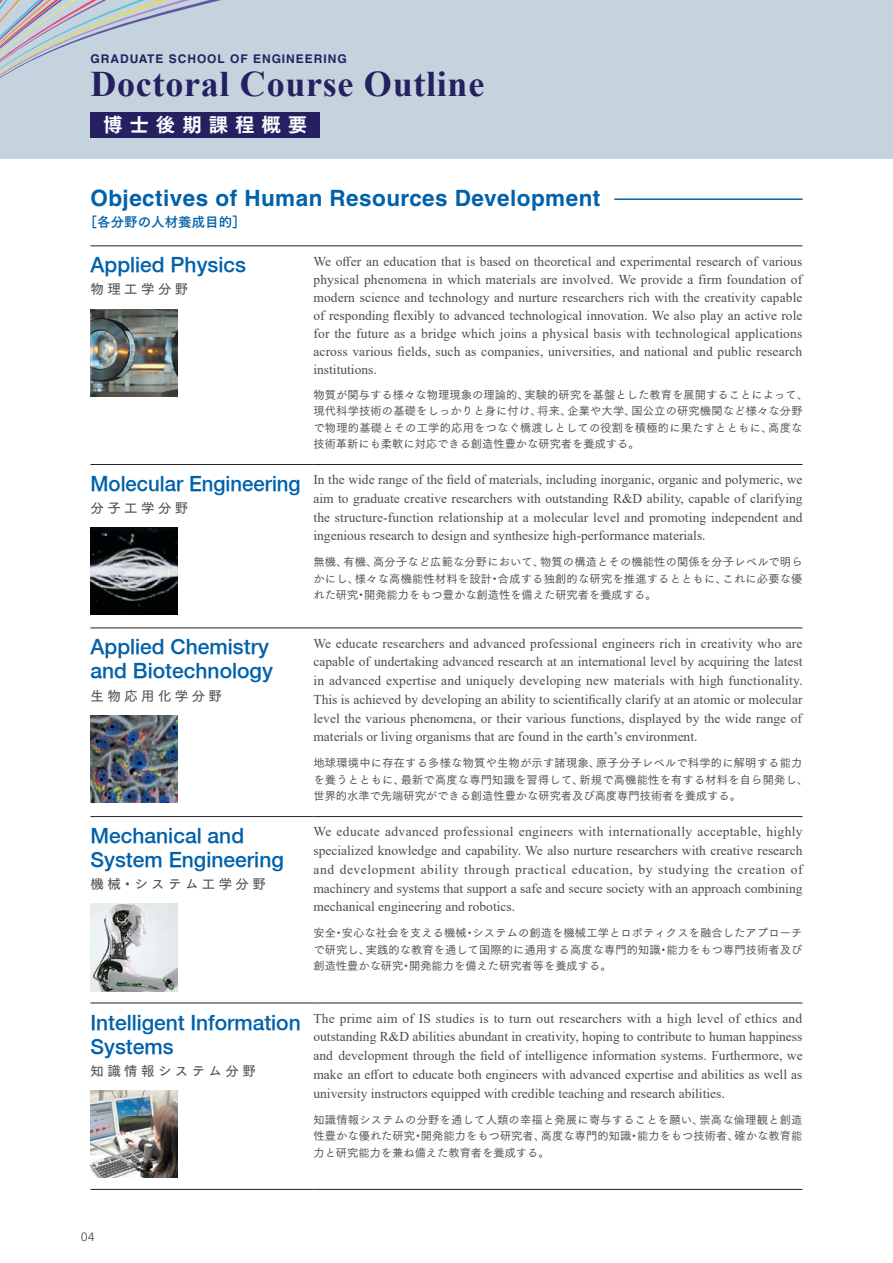
<style>
.page{position:relative;width:893px;height:1263px;background:#fff}
.page>*{position:absolute;margin:0;border:0;box-sizing:border-box;transform-origin:0 0}
.t1{font:700 36px "Times New Roman";letter-spacing:.02em;color:#252161}
.t2{font:700 22.5px "Helvetica";letter-spacing:.02em;color:#0161aa}
.t3{font:500 21px/24px "Helvetica Neue";color:#0161aa}
.t4{font:19.5px "Tsuku Go Pro E";letter-spacing:.35em;color:#fff}
.t5{font:13.5px/18.8px "Times New Roman";color:#4b4c4d;text-align:justify}
.t6{font:13.5px "Tsuku Go Pro D";letter-spacing:.25em;color:#4b4c4d}
.t7{font:13.5px "Tsuku Go Pro B";color:#0161aa}
.t8{font:700 12px "Helvetica";letter-spacing:.08em;color:#252161}
.t9{font:12px "Avenir Next";color:#4b4c4d}
.t10{font:11.25px/16.5px "Tsuku Go Pro M";letter-spacing:.01em;color:#4b4c4d;text-align:justify}
</style>
<div class="page">
<div style="left:0;top:0;width:893px;height:169px;background:#c4d3dd"></div>
<div style="left:0;top:159px;width:893px;height:1104px;background:#fff"></div>
<svg style="left:0;top:0;width:320px;height:138px"></svg>
<div style="left:90px;top:112px;width:230px;height:25px;background:#252161"></div>
<hr style="left:614px;top:198px;width:188px;height:2px;background:#0161aa">
<hr style="left:90px;top:246px;width:223px;height:1px;background:#231f20">
<hr style="left:313px;top:246px;width:489px;height:1px;background:#231f20">
<hr style="left:90px;top:464px;width:223px;height:1px;background:#231f20">
<hr style="left:313px;top:464px;width:489px;height:1px;background:#231f20">
<hr style="left:90px;top:628px;width:223px;height:1px;background:#231f20">
<hr style="left:313px;top:628px;width:489px;height:1px;background:#231f20">
<hr style="left:90px;top:816px;width:223px;height:1px;background:#231f20">
<hr style="left:313px;top:816px;width:489px;height:1px;background:#231f20">
<hr style="left:90px;top:1003px;width:223px;height:1px;background:#231f20">
<hr style="left:313px;top:1003px;width:489px;height:1px;background:#231f20">
<hr style="left:90px;top:1189px;width:223px;height:1px;background:#231f20">
<hr style="left:313px;top:1189px;width:489px;height:1px;background:#231f20">
<img style="left:90px;top:309px;width:88px;height:87px">
<img style="left:90px;top:528px;width:88px;height:87px">
<img style="left:90px;top:715px;width:88px;height:87px">
<img style="left:90px;top:904px;width:88px;height:87px">
<img style="left:90px;top:1090px;width:88px;height:87px">
<p class="t8" style="left:90px;top:52px;width:258px">GRADUATE SCHOOL OF ENGINEERING</p>
<h1 class="t1" style="left:90px;top:58px;width:395px">Doctoral Course Outline</h1>
<h3 class="t4" style="left:103px;top:107px;width:206px">博士後期課程概要</h3>
<h2 class="t2" style="left:90px;top:185px;width:511px">Objectives of Human Resources Development</h2>
<p class="t7" style="left:84px;top:210px;width:163px">［各分野の人材養成目的］</p>
<h3 class="t3" style="left:90px;top:253px;width:157px">Applied Physics</h3>
<p class="t6" style="left:90px;top:278px;width:99px">物理工学分野</p>
<p class="t5" style="left:313px;top:252px;width:491px;line-height:18px">We offer an education that is based on theoretical and experimental research of various physical phenomena in which materials are involved. We provide a firm foundation of modern science and technology and nurture researchers rich with the creativity capable of responding flexibly to advanced technological innovation. We also play an active role for the future as a bridge which joins a physical basis with technological applications across various fields, such as companies, universities, and national and public research institutions.</p>
<p class="t10" style="left:313px;top:385px;width:496px;text-align:left">物質が関与する様々な物理現象の理論的、実験的研究を基盤とした教育を展開することによって、現代科学技術の基礎をしっかりと身に付け、将来、企業や大学、国公立の研究機関など様々な分野で物理的基礎とその工学的応用をつなぐ橋渡しとしての役割を積極的に果たすとともに、高度な技術革新にも柔軟に対応できる創造性豊かな研究者を養成する。</p>
<h3 class="t3" style="left:90px;top:471px;width:212px">Molecular Engineering</h3>
<p class="t6" style="left:90px;top:497px;width:99px">分子工学分野</p>
<p class="t5" style="left:313px;top:470px;width:491px">In the wide range of the field of materials, including inorganic, organic and polymeric, we aim to graduate creative researchers with outstanding R&amp;D ability, capable of clarifying the structure-function relationship at a molecular level and promoting independent and ingenious research to design and synthesize high-performance materials.</p>
<p class="t10" style="left:313px;top:553px;width:491px">無機、有機、高分子など広範な分野において、物質の構造とその機能性の関係を分子レベルで明らかにし、様々な高機能性材料を設計・合成する独創的な研究を推進するとともに、これに必要な優れた研究・開発能力をもつ豊かな創造性を備えた研究者を養成する。</p>
<h3 class="t3" style="left:90px;top:635px;width:184px">Applied Chemistry and Biotechnology</h3>
<p class="t6" style="left:90px;top:684px;width:133px">生物応用化学分野</p>
<h3 class="t3" style="left:90px;top:823px;width:195px">Mechanical and<br>System Engineering</h3>
<p class="t6" style="left:90px;top:873px;width:177px">機械・システム工学分野</p>
<p class="t5" style="left:313px;top:633px;width:491px">We educate researchers and advanced professional engineers rich in creativity who are capable of undertaking advanced research at an international level by acquiring the latest in advanced expertise and uniquely developing new materials with high functionality.<br>This is achieved by developing an ability to scientifically clarify at an atomic or molecular level the various phenomena, or their various functions, displayed by the wide range of materials or living organisms that are found in the earth’s environment.</p>
<p class="t10" style="left:313px;top:754px;width:496px;text-align:left">地球環境中に存在する多様な物質や生物が示す諸現象、原子分子レベルで科学的に解明する能力を養うとともに、最新で高度な専門知識を習得して、新規で高機能性を有する材料を自ら開発し、世界的水準で先端研究ができる創造性豊かな研究者及び高度専門技術者を養成する。</p>
<p class="t5" style="left:313px;top:822px;width:491px">We educate advanced professional engineers with internationally acceptable, highly specialized knowledge and capability. We also nurture researchers with creative research and development ability through practical education, by studying the creation of machinery and systems that support a safe and secure society with an approach combining mechanical engineering and robotics.</p>
<p class="t10" style="left:313px;top:923px;width:490px">安全・安心な社会を支える機械・システムの創造を機械工学とロボティクスを融合したアプローチで研究し、実践的な教育を通して国際的に通用する高度な専門的知識・能力をもつ専門技術者及び創造性豊かな研究・開発能力を備えた研究者等を養成する。</p>
<h3 class="t3" style="left:90px;top:1010px;width:212px">Intelligent Information<br>Systems</h3>
<p class="t6" style="left:90px;top:1059px;width:167px">知識情報システム分野</p>
<p class="t5" style="left:313px;top:1008px;width:491px">The prime aim of IS studies is to turn out researchers with a high level of ethics and outstanding R&amp;D abilities abundant in creativity, hoping to contribute to human happiness and development through the field of intelligence information systems. Furthermore, we make an effort to educate both engineers with advanced expertise and abilities as well as university instructors equipped with credible teaching and research abilities.</p>
<p class="t10" style="left:313px;top:1110px;width:490px">知識情報システムの分野を通して人類の幸福と発展に寄与することを願い、崇高な倫理観と創造性豊かな優れた研究・開発能力をもつ研究者、高度な専門的知識・能力をもつ技術者、確かな教育能力と研究能力を兼ね備えた教育者を養成する。</p>
<p class="t9" style="left:81px;top:1227px;width:15px">04</p>
</div>
